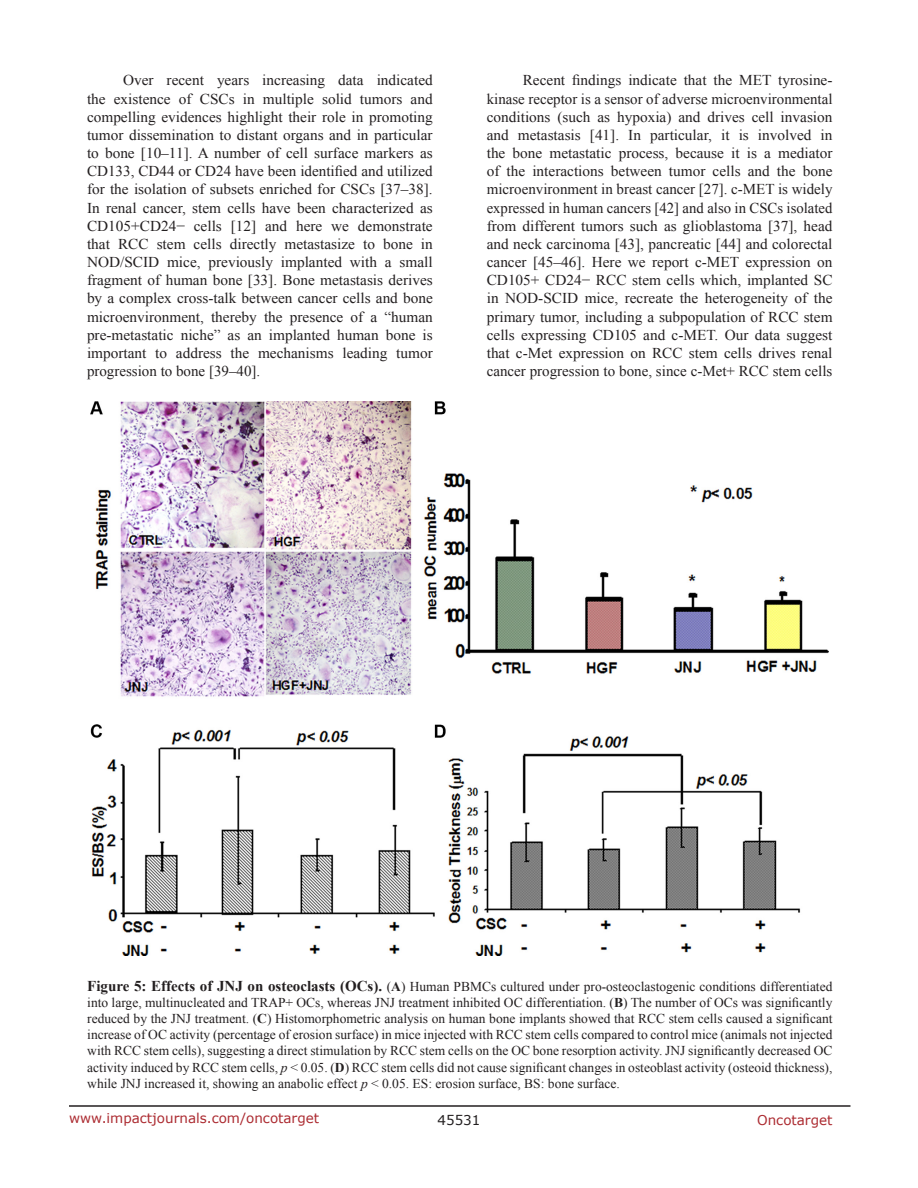
<style>
.page{position:relative;width:918px;height:1188px;background:#fff}
.page>*{position:absolute;margin:0;border:0;box-sizing:border-box;transform-origin:0 0}
.BodyText{font:15px/18.1px "Times New Roman";color:#231f20;text-align:justify}
.FigureText{font:13.5px/16.2px "Times New Roman";color:#231f20;text-align:justify}
.t1{font:13.5px "Verdana";color:#ac2b31}
.t2{font:13.5px "Verdana";color:#231f20}
.s1{font-weight:700;font-size:15px}
.s2{font-weight:700}
.s3{font-style:italic}
</style>
<div class="page">
<hr style="left:69px;top:1105px;width:781px;height:2px;background:#231f20">
<img style="left:90px;top:402px;width:738px;height:553px">
<p class="BodyText" style="left:87px;top:71px;width:347px;text-indent:36px">Over recent years increasing data indicated the existence of CSCs in multiple solid tumors and compelling evidences highlight their role in promoting tumor dissemination to distant organs and in particular to bone [10–11]. A number of cell surface markers as CD133, CD44 or CD24 have been identified and utilized for the isolation of subsets enriched for CSCs [37–38].<br>In renal cancer, stem cells have been characterized as CD105+CD24− cells [12] and here we demonstrate that RCC stem cells directly metastasize to bone in NOD/SCID mice, previously implanted with a small fragment of human bone [33]. Bone metastasis derives by a complex cross-talk between cancer cells and bone microenvironment, thereby the presence of a “human pre-metastatic niche” as an implanted human bone is important to address the mechanisms leading tumor progression to bone [39–40].</p>
<p class="BodyText" style="left:487px;top:71px;width:347px;text-indent:36px">Recent findings indicate that the MET tyrosine&shy;kinase receptor is a sensor of adverse microenvironmental conditions (such as hypoxia) and drives cell invasion and metastasis [41]. In particular, it is involved in the bone metastatic process, because it is a mediator of the interactions between tumor cells and the bone microenvironment in breast cancer [27]. c-MET is widely expressed in human cancers [42] and also in CSCs isolated from different tumors such as glioblastoma [37], head and neck carcinoma [43], pancreatic [44] and colorectal cancer [45–46]. Here we report c-MET expression on CD105+ CD24− RCC stem cells which, implanted SC in NOD-SCID mice, recreate the heterogeneity of the primary tumor, including a subpopulation of RCC stem cells expressing CD105 and c-MET. Our data suggest that c-Met expression on RCC stem cells drives renal cancer progression to bone, since c-Met+ RCC stem cells</p>
<p class="FigureText" style="left:87px;top:978px;width:747px"><span class="s1">Figure 5: Effects of JNJ on osteoclasts (OCs).</span> (<span class="s2">A</span>) Human PBMCs cultured under pro-osteoclastogenic conditions differentiated into large, multinucleated and TRAP+ OCs, whereas JNJ treatment inhibited OC differentiation. (<span class="s2">B</span>) The number of OCs was significantly reduced by the JNJ treatment. (<span class="s2">C</span>) Histomorphometric analysis on human bone implants showed that RCC stem cells caused a significant increase of OC activity (percentage of erosion surface) in mice injected with RCC stem cells compared to control mice (animals not injected with RCC stem cells), suggesting a direct stimulation by RCC stem cells on the OC bone resorption activity. JNJ significantly decreased OC activity induced by RCC stem cells, <span class="s3">p</span> &lt; 0.05. (<span class="s2">D</span>) RCC stem cells did not cause significant changes in osteoblast activity (osteoid thickness), while JNJ increased it, showing an anabolic effect <span class="s3">p</span> &lt; 0.05. ES: erosion surface, BS: bone surface.</p>
<p class="t1" style="left:69px;top:1109px;width:252px">www.impactjournals.com/oncotarget</p>
<p class="t2" style="left:438px;top:1111px;width:44px">45531</p>
<p class="t1" style="left:757px;top:1111px;width:77px">Oncotarget</p>
</div>
